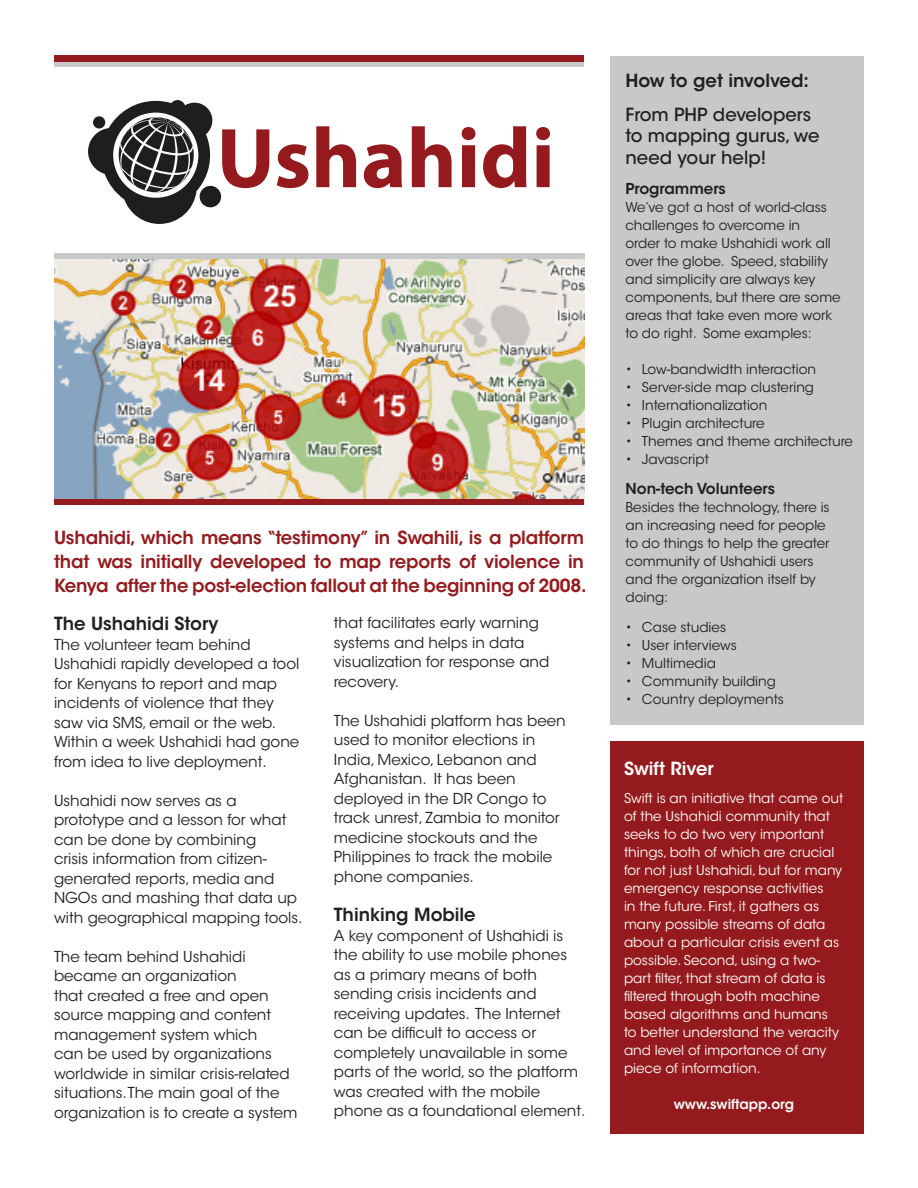
<style>
.page{position:relative;width:918px;height:1188px;background:#fff}
.page>*{position:absolute;margin:0;border:0;box-sizing:border-box;transform-origin:0 0}
.t1{font:600 18px/24px "ITC Avant Garde Std";letter-spacing:-.01em;color:#951a1d}
.t2{font:600 18px "ITC Avant Garde Std";color:#231f20}
.t3{font:500 18px/21.6px "ITC Avant Garde Std";color:#231f20}
.t4{font:600 18px "ITC Avant Garde Std";color:#fff}
.t5{font:15px/19.5px "ITC Avant Garde Std";color:#231f20}
.t6{font:600 15px "ITC Avant Garde Std";color:#231f20}
.t7{font:13.5px/18px "ITC Avant Garde Std";color:#231f20}
.t8{font:13.5px/18px "ITC Avant Garde Std";color:#fff}
.t9{font:600 13.5px "ITC Avant Garde Std";color:#fff}
</style>
<div class="page">
<svg style="left:222px;top:129px;width:47px;height:59px"></svg>
<svg style="left:277px;top:144px;width:31px;height:44px"></svg>
<svg style="left:316px;top:126px;width:40px;height:61px"></svg>
<svg style="left:364px;top:144px;width:38px;height:44px"></svg>
<svg style="left:412px;top:126px;width:40px;height:61px"></svg>
<svg style="left:462px;top:127px;width:13px;height:60px"></svg>
<svg style="left:483px;top:126px;width:43px;height:62px"></svg>
<svg style="left:536px;top:127px;width:14px;height:60px"></svg>
<div style="left:200px;top:186px;width:21px;height:21px;background:#201d1e;border-radius:50%"></div>
<svg style="left:88px;top:100px;width:124px;height:124px"></svg>
<img style="left:54px;top:259px;width:530px;height:246px">
<div style="left:54px;top:56px;width:529px;height:11px;background:#c7c8ca"></div>
<div style="left:54px;top:253px;width:530px;height:6px;background:#c7c8ca"></div>
<div style="left:54px;top:499px;width:529px;height:6px;background:#951b1e"></div>
<div style="left:54px;top:55px;width:529px;height:7px;background:#951b1e"></div>
<div style="left:610px;top:56px;width:253px;height:668px;background:#c7c8ca"></div>
<div style="left:611px;top:741px;width:253px;height:392px;background:#951a1d"></div>
<p class="t1" style="left:54px;top:525px;width:534px">Ushahidi, which means “testimony” in Swahili, is a platform that was initially developed to map reports of violence in<br>Kenya after the post-election fallout at the beginning of 2008.</p>
<p class="t2" style="left:54px;top:612px;width:166px">The Ushahidi Story</p>
<p class="t5" style="left:54px;top:635px;width:247px">The volunteer team behind<br>Ushahidi rapidly developed a tool for Kenyans to report and map incidents of violence that they saw via SMS, email or the web.<br>Within a week Ushahidi had gone from idea to live deployment.</p>
<p class="t5" style="left:54px;top:791px;width:250px">Ushahidi now serves as a prototype and a lesson for what can be done by combining<br>crisis information from citizen&shy;generated reports, media and<br>NGOs and mashing that data up with geographical mapping tools.</p>
<p class="t5" style="left:54px;top:947px;width:245px">The team behind Ushahidi became an organization<br>that created a free and open source mapping and content management system which<br>can be used by organizations worldwide in similar crisis-related situations. The main goal of the organization is to create a system</p>
<p class="t5" style="left:334px;top:613px;width:217px">that facilitates early warning systems and helps in data visualization for response and recovery.</p>
<p class="t5" style="left:334px;top:711px;width:233px">The Ushahidi platform has been used to monitor elections in<br>India, Mexico, Lebanon and<br>Afghanistan. It has been deployed in the DR Congo to track unrest, Zambia to monitor medicine stockouts and the<br>Philippines to track the mobile phone companies.</p>
<p class="t2" style="left:334px;top:903px;width:143px">Thinking Mobile</p>
<p class="t5" style="left:334px;top:926px;width:253px">A key component of Ushahidi is the ability to use mobile phones as a primary means of both sending crisis incidents and receiving updates. The Internet can be difficult to access or completely unavailable in some parts of the world, so the platform was created with the mobile phone as a foundational element.</p>
<p class="t2" style="left:626px;top:69px;width:185px">How to get involved:</p>
<p class="t3" style="left:626px;top:103px;width:196px">From PHP developers to mapping gurus, we need your help!</p>
<p class="t6" style="left:626px;top:179px;width:102px">Programmers</p>
<p class="t7" style="left:626px;top:198px;width:217px">We’ve got a host of world-class challenges to overcome in<br>order to make Ushahidi work all over the globe. Speed, stability and simplicity are always key components, but there are some areas that take even more work to do right. Some examples:</p>
<p class="t7" style="left:626px;top:360px;width:192px">• Low-bandwidth interaction</p>
<p class="t7" style="left:626px;top:378px;width:190px">• Server-side map clustering</p>
<p class="t7" style="left:626px;top:396px;width:143px">• Internationalization</p>
<p class="t7" style="left:626px;top:414px;width:141px">• Plugin architecture</p>
<p class="t7" style="left:626px;top:432px;width:229px">• Themes and theme architecture</p>
<p class="t7" style="left:626px;top:450px;width:85px">• Javascript</p>
<p class="t6" style="left:626px;top:479px;width:151px">Non-tech Volunteers</p>
<p class="t7" style="left:626px;top:498px;width:206px">Besides the technology, there is an increasing need for people to do things to help the greater community of Ushahidi users and the organization itself by doing:</p>
<p class="t7" style="left:626px;top:618px;width:102px">• Case studies</p>
<p class="t7" style="left:626px;top:636px;width:113px">• User interviews</p>
<p class="t7" style="left:626px;top:654px;width:92px">• Multimedia</p>
<p class="t7" style="left:626px;top:672px;width:152px">• Community building</p>
<p class="t7" style="left:626px;top:690px;width:160px">• Country deployments</p>
<p class="t4" style="left:624px;top:757px;width:91px">Swift River</p>
<p class="t8" style="left:624px;top:789px;width:221px">Swift is an initiative that came out of the Ushahidi community that seeks to do two very important things, both of which are crucial for not just Ushahidi, but for many emergency response activities<br>in the future. First, it gathers as many possible streams of data about a particular crisis event as possible. Second, using a two&shy;part filter, that stream of data is filtered through both machine based algorithms and humans to better understand the veracity and level of importance of any piece of information.</p>
<p class="t9" style="left:674px;top:1096px;width:122px">www.swiftapp.org</p>
</div>
